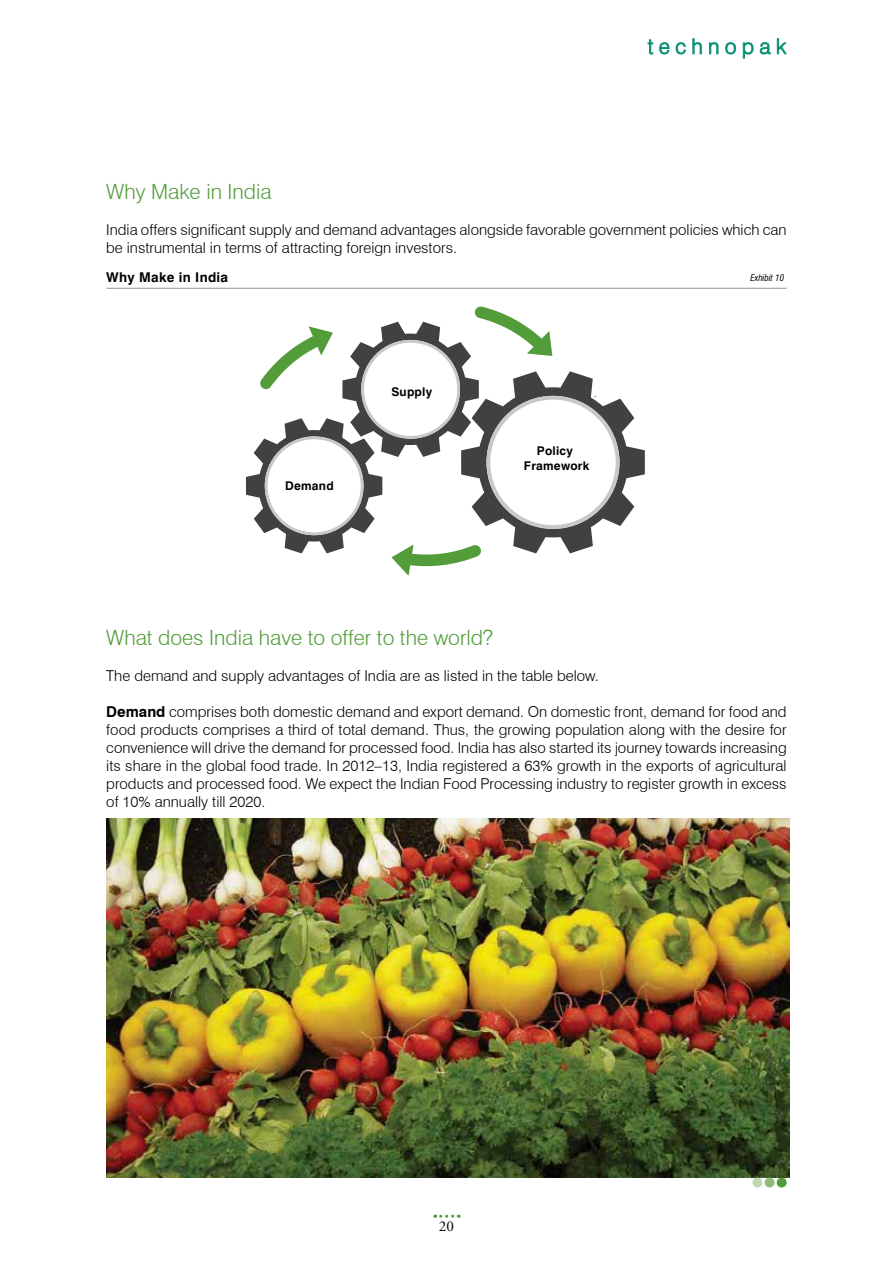
<style>
.page{position:relative;width:893px;height:1263px;background:#fff}
.page>*{position:absolute;margin:0;border:0;box-sizing:border-box;transform-origin:0 0}
.t1{font:300 21px "Swiss 721 BT";color:#529d3a}
.t2{font:300 15px/18px "Swiss 721 BT";color:#000}
.t3{font:15px "Adobe Garamond Pro";color:#000}
.t4{font:700 13.5px "Swiss 721 BT";letter-spacing:.02em;color:#000}
.t5{font:700 12px/14.4px "Swiss 721 BT";letter-spacing:.02em;color:#000;text-align:center}
.t6{font:italic condensed 9px "Swiss 721 BT";color:#000}
.s1{font-weight:700}
</style>
<div class="page">
<svg style="left:435px;top:1215px;width:24px;height:3px"></svg>
<svg style="left:648px;top:39px;width:5px;height:16px"></svg>
<svg style="left:659px;top:42px;width:27px;height:13px"></svg>
<svg style="left:692px;top:38px;width:10px;height:16px"></svg>
<svg style="left:709px;top:42px;width:10px;height:12px"></svg>
<svg style="left:725px;top:42px;width:11px;height:13px"></svg>
<svg style="left:743px;top:42px;width:11px;height:16px"></svg>
<svg style="left:760px;top:42px;width:11px;height:13px"></svg>
<svg style="left:777px;top:38px;width:10px;height:16px"></svg>
<hr style="left:106px;top:288px;width:681px;height:1px;background:#939598">
<svg style="left:246px;top:306px;width:399px;height:270px"></svg>
<img style="left:106px;top:818px;width:684px;height:360px">
<div style="left:752px;top:1177px;width:10px;height:10px;background:#c0d7b2;border-radius:50%"></div>
<div style="left:765px;top:1177px;width:9px;height:10px;background:#90bb7b;border-radius:50%"></div>
<div style="left:777px;top:1177px;width:10px;height:10px;background:#529d3a;border-radius:50%"></div>
<h1 class="t1" style="left:106px;top:179px;width:167px">Why Make in India</h1>
<p class="t2" style="left:106px;top:220px;width:682px">India offers significant supply and demand advantages alongside favorable government policies which can be instrumental in terms of attracting foreign investors.</p>
<p class="t4" style="left:106px;top:269px;width:123px">Why Make in India</p>
<p class="t6" style="left:750px;top:272px;width:35px">Exhibit 10</p>
<p class="t5" style="left:285px;top:479px;width:50px">Demand</p>
<p class="t5" style="left:391px;top:384px;width:42px">Supply</p>
<p class="t5" style="left:524px;top:444px;width:67px">Policy<br>Framework</p>
<h1 class="t1" style="left:106px;top:625px;width:388px">What does India have to offer to the world?</h1>
<p class="t2" style="left:106px;top:667px;width:494px">The demand and supply advantages of India are as listed in the table below.</p>
<p class="t2" style="left:106px;top:703px;width:682px;text-align:justify"><span class="s1">Demand</span> comprises both domestic demand and export demand. On domestic front, demand for food and food products comprises a third of total demand. Thus, the growing population along with the desire for convenience will drive the demand for processed food. India has also started its journey towards increasing its share in the global food trade. In 2012–13, India registered a 63% growth in the exports of agricultural products and processed food. We expect the Indian Food Processing industry to register growth in excess of 10% annually till 2020.</p>
<p class="t3" style="left:439px;top:1217px;width:16px">20</p>
</div>
